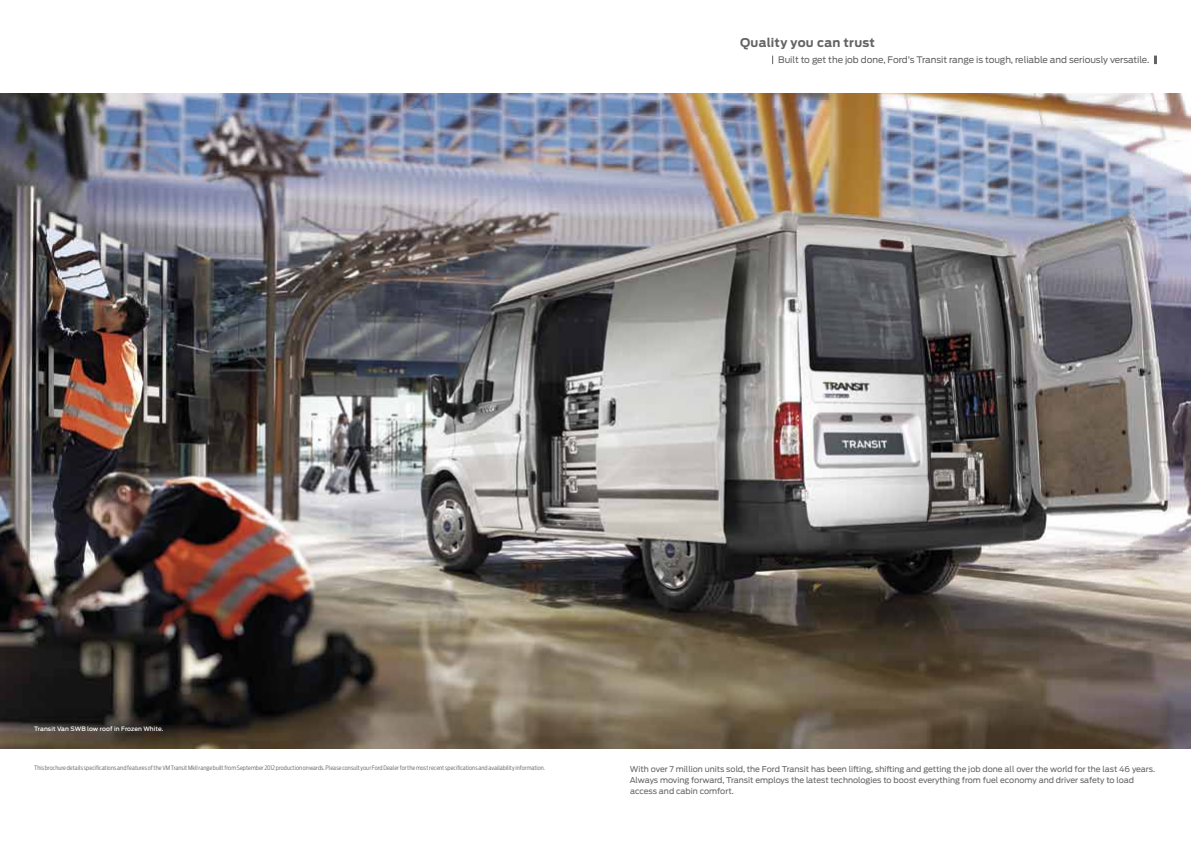
<style>
.page{position:relative;width:1191px;height:842px;background:#fff}
.page>*{position:absolute;margin:0;border:0;box-sizing:border-box;transform-origin:0 0}
.SPREAD_HEAD{font:700 12px "Ford Antenna";letter-spacing:.02em;color:#636363}
.SPREAD_HEAD_TXT{font:9px "Ford Antenna";letter-spacing:-.005em;color:#636363}
.SPREAD_MAIN_BODY_TXT{font:8px/11px "Ford Antenna";color:#636363}
.DISCLAIMERS{font:300 6px "Ford Antenna Cond";letter-spacing:.01em;color:#636363}
.CAPTIONS{font:500 6px "Ford Antenna";letter-spacing:.015em;color:#fff}
</style>
<div class="page">
<img style="left:0;top:94px;width:1191px;height:654px">
<svg style="left:1154px;top:56px;width:3px;height:8px"></svg>
<p class="SPREAD_HEAD" style="left:740px;top:31px;width:136px">Quality you can trust</p>
<p class="SPREAD_HEAD_TXT" style="left:778px;top:52px;width:373px">Built to get the job done, Ford’s Transit range is tough, reliable and seriously versatile.</p>
<p class="CAPTIONS" style="left:34px;top:724px;width:131px">Transit Van SWB low roof in Frozen White.</p>
<p class="DISCLAIMERS" style="left:34px;top:763px;width:512px">This brochure details specifications and features of the VM Transit MkII range built from September 2012 production onwards. Please consult your Ford Dealer for the most recent specifications and availability information.</p>
<p class="SPREAD_MAIN_BODY_TXT" style="left:630px;top:762px;width:527px">With over 7 million units sold, the Ford Transit has been lifting, shifting and getting the job done all over the world for the last 46 years.<br>Always moving forward, Transit employs the latest technologies to boost everything from fuel economy and driver safety to load access and cabin comfort.</p>
</div>
